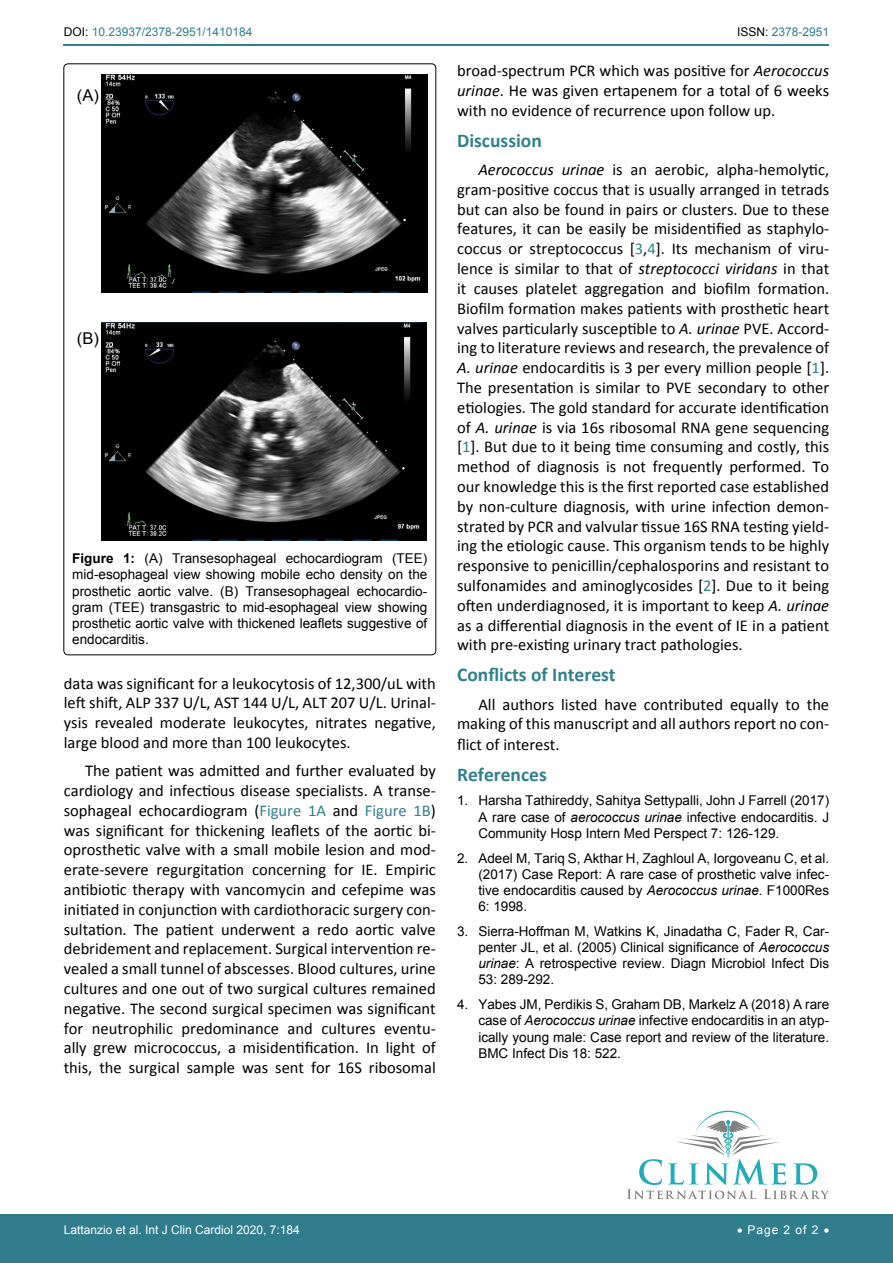
<style>
.page{position:relative;width:893px;height:1263px;background:#fff}
.page>*{position:absolute;margin:0;border:0;box-sizing:border-box;transform-origin:0 0}
.t1{font:700 19.5px "Calibri";color:#30808d}
.t2{font:16.5px/19.8px "Calibri";color:#000;text-align:justify}
.t3{font:16.35px "Arial";color:#000}
.t4{font:13.5px/16.2px "Arial";color:#000;text-align:justify}
.t5{font:12px "Arial";color:#fff}
.t6{font:12px "Arial";color:#30808d}
.s1{color:#000}
.s2{font-weight:700}
.s3{color:#30808d}
.s4{font-style:italic}
</style>
<div class="page">
<hr style="left:64px;top:44px;width:765px;height:2px;background:#30808d">
<div style="left:0;top:1215px;width:893px;height:48px;background:#307d8d"></div>
<img style="left:102px;top:74px;width:325px;height:219px">
<img style="left:102px;top:322px;width:325px;height:219px">
<svg style="left:627px;top:1111px;width:202px;height:88px"></svg>
<p class="t6" style="left:64px;top:24px;width:190px"><span class="s1">DOI:</span> 10.23937/2378-2951/1410184</p>
<p class="t6" style="left:737px;top:24px;width:94px"><span class="s1">ISSN:</span> 2378-2951</p>
<p class="t3" style="left:77px;top:85px;width:24px">(A)</p>
<p class="t3" style="left:77px;top:327px;width:24px">(B)</p>
<p class="t4" style="left:72px;top:550px;width:357px"><span class="s2">Figure 1:</span> (A) Transesophageal echocardiogram (TEE) mid-esophageal view showing mobile echo density on the prosthetic aortic valve. (B) Transesophageal echocardio&shy;gram (TEE) transgastric to mid-esophageal view showing prosthetic aortic valve with thickened leaflets suggestive of endocarditis.</p>
<p class="t2" style="left:64px;top:673px;width:374px">data was significant for a leukocytosis of 12,300/uL with left shift, ALP 337 U/L, AST 144 U/L, ALT 207 U/L. Urinal&shy;ysis revealed moderate leukocytes, nitrates negative, large blood and more than 100 leukocytes.</p>
<p class="t2" style="left:64px;top:761px;width:374px;text-indent:21px">The patient was admitted and further evaluated by cardiology and infectious disease specialists. A transe&shy;sophageal echocardiogram (<span class="s3">Figure 1A</span> and <span class="s3">Figure 1B</span>) was significant for thickening leaflets of the aortic bi&shy;oprosthetic valve with a small mobile lesion and mod&shy;erate-severe regurgitation concerning for IE. Empiric antibiotic therapy with vancomycin and cefepime was initiated in conjunction with cardiothoracic surgery con&shy;sultation. The patient underwent a redo aortic valve debridement and replacement. Surgical intervention re&shy;vealed a small tunnel of abscesses. Blood cultures, urine cultures and one out of two surgical cultures remained negative. The second surgical specimen was significant for neutrophilic predominance and cultures eventu&shy;ally grew micrococcus, a misidentification. In light of this, the surgical sample was sent for 16S ribosomal</p>
<p class="t2" style="left:457px;top:61px;width:374px">broad-spectrum PCR which was positive for <span class="s4">Aerococcus urinae</span>. He was given ertapenem for a total of 6 weeks with no evidence of recurrence upon follow up.</p>
<p class="t1" style="left:457px;top:128px;width:86px">Discussion</p>
<p class="t2" style="left:457px;top:160px;width:374px;text-indent:21px"><span class="s4">Aerococcus urinae</span> is an aerobic, alpha-hemolytic, gram-positive coccus that is usually arranged in tetrads but can also be found in pairs or clusters. Due to these features, it can be easily be misidentified as staphylo&shy;coccus or streptococcus [<span class="s3">3</span>,<span class="s3">4</span>]. Its mechanism of viru&shy;lence is similar to that of <span class="s4">streptococci viridans</span> in that it causes platelet aggregation and biofilm formation.<br>Biofilm formation makes patients with prosthetic heart valves particularly susceptible to <span class="s4">A. urinae</span> PVE. Accord&shy;ing to literature reviews and research, the prevalence of <span class="s4">A. urinae</span> endocarditis is 3 per every million people [<span class="s3">1</span>].<br>The presentation is similar to PVE secondary to other etiologies. The gold standard for accurate identification of <span class="s4">A. urinae</span> is via 16s ribosomal RNA gene sequencing [<span class="s3">1</span>]. But due to it being time consuming and costly, this method of diagnosis is not frequently performed. To our knowledge this is the first reported case established by non-culture diagnosis, with urine infection demon&shy;strated by PCR and valvular tissue 16S RNA testing yield&shy;ing the etiologic cause. This organism tends to be highly responsive to penicillin/cephalosporins and resistant to sulfonamides and aminoglycosides [<span class="s3">2</span>]. Due to it being often underdiagnosed, it is important to keep <span class="s4">A. urinae </span>as a differential diagnosis in the event of IE in a patient with pre-existing urinary tract pathologies.</p>
<p class="t1" style="left:457px;top:662px;width:160px">Conflicts of Interest</p>
<p class="t2" style="left:457px;top:694px;width:374px;text-indent:21px">All authors listed have contributed equally to the making of this manuscript and all authors report no con&shy;flict of interest.</p>
<p class="t1" style="left:457px;top:762px;width:91px">References</p>
<p class="t4" style="left:478px;top:793px;width:352px;text-indent:-21px">1. Harsha Tathireddy, Sahitya Settypalli, John J Farrell (2017)<br>A rare case of <span class="s4">aerococcus urinae</span> infective endocarditis. J Community Hosp Intern Med Perspect 7: 126-129.</p>
<p class="t4" style="left:478px;top:850px;width:352px;text-indent:-21px">2. Adeel M, Tariq S, Akthar H, Zaghloul A, Iorgoveanu C, et al. (2017) Case Report: A rare case of prosthetic valve infec&shy;tive endocarditis caused by <span class="s4">Aerococcus urinae</span>. F1000Res 6: 1998.</p>
<p class="t4" style="left:478px;top:923px;width:352px;text-indent:-21px">3. Sierra-Hoffman M, Watkins K, Jinadatha C, Fader R, Car&shy;penter JL, et al. (2005) Clinical significance of <span class="s4">Aerococcus urinae</span>: A retrospective review. Diagn Microbiol Infect Dis 53: 289-292.</p>
<p class="t4" style="left:478px;top:996px;width:352px;text-indent:-21px">4. Yabes JM, Perdikis S, Graham DB, Markelz A (2018) A rare case of <span class="s4">Aerococcus urinae</span> infective endocarditis in an atyp&shy;ically young male: Case report and review of the literature.<br>BMC Infect Dis 18: 522.</p>
<p class="t5" style="left:64px;top:1221px;width:238px">Lattanzio et al. Int J Clin Cardiol 2020, 7:184</p>
<p class="t5" style="left:737px;top:1221px;width:94px">• Page 2 of 2 •</p>
</div>
